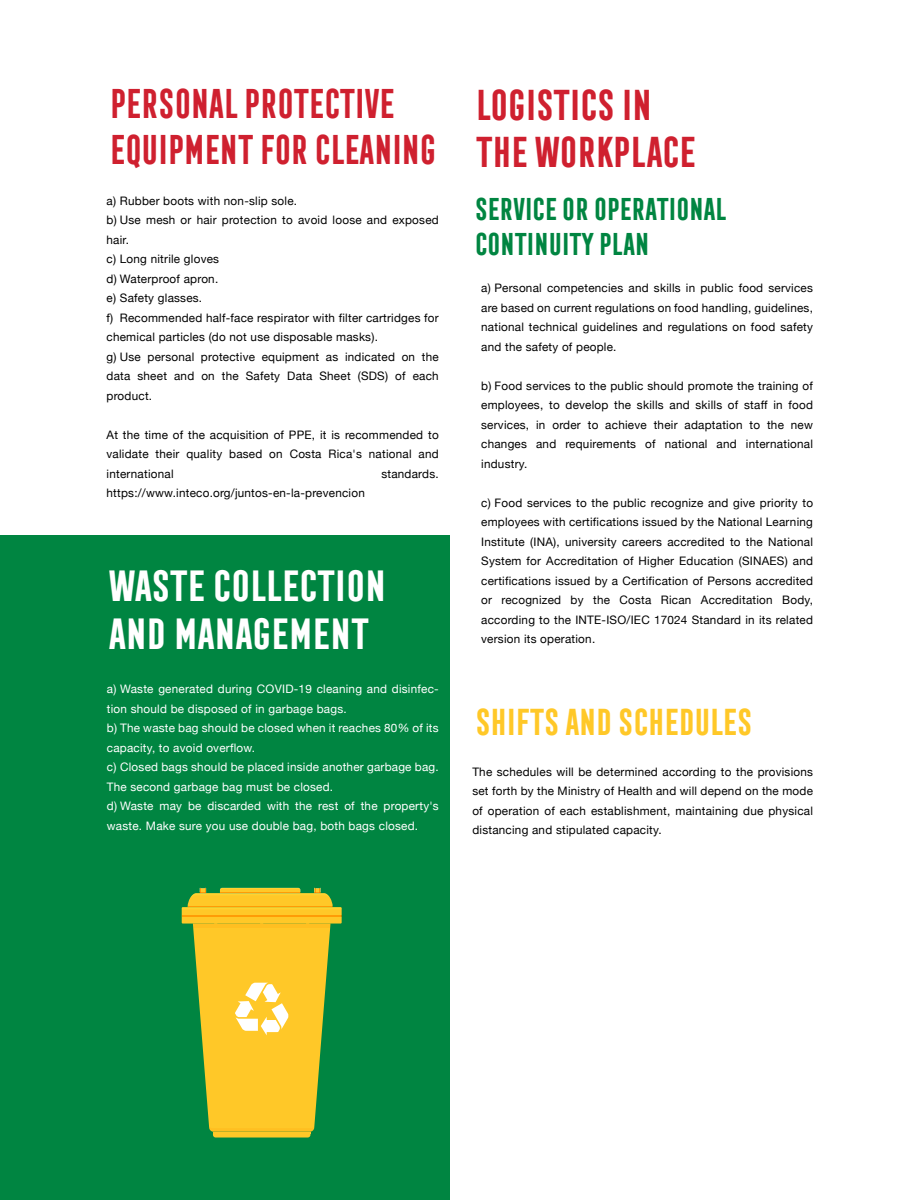
<style>
.page{position:relative;width:900px;height:1200px;background:#fff}
.page>*{position:absolute;margin:0;border:0;box-sizing:border-box;transform-origin:0 0}
.t1{font:700 40.2px/48.2px "Frontage Condensed";letter-spacing:-.12em;color:#fff;scale:1.06 1}
.t2{font:700 39.75px/47.7px "Frontage Condensed";letter-spacing:-.12em;color:#cf202f}
.t3{font:700 38.25px/45.9px "Frontage Condensed";letter-spacing:-.12em;color:#cf202f;scale:.96 1}
.t4{font:700 34.5px "Frontage Condensed";letter-spacing:-.12em;color:#ffc828}
.t5{font:700 29.03px/34.8px "Frontage Condensed";letter-spacing:-.12em;color:#008541}
.t6{font:11.7px/19.5px "Helvetica Neue";letter-spacing:.02em;color:#000;text-align:justify}
.t7{font:11.7px/19.5px "Helvetica Neue";letter-spacing:.02em;color:#fff}
</style>
<div class="page">
<div style="left:0;top:536px;width:450px;height:664px;background:#008541"></div>
<div style="left:182px;top:907px;width:160px;height:17px;background:#ffc828"></div>
<svg style="left:193px;top:923px;width:138px;height:215px;background:#ddc134"></svg>
<svg style="left:182px;top:888px;width:160px;height:21px"></svg>
<h3 class="t3" style="left:107px;top:81px;width:346px">PERSONAL PROTECTIVE<br>EQUIPMENT FOR CLEANING</h3>
<p class="t6" style="left:107px;top:191px;width:334px;text-align:left">a) Rubber boots with non-slip sole.<br>b) Use mesh or hair protection to avoid loose and exposed hair.<br>c) Long nitrile gloves<br>d) Waterproof apron.<br>e) Safety glasses.<br>f) Recommended half-face respirator with filter cartridges for chemical particles (do not use disposable masks).<br>g) Use personal protective equipment as indicated on the data sheet and on the Safety Data Sheet (SDS) of each product.</p>
<p class="t6" style="left:107px;top:425px;width:334px">At the time of the acquisition of PPE, it is recommended to validate their quality based on Costa Rica's national and international</p>
<p class="t6" style="left:381px;top:464px;width:59px">standards.</p>
<p class="t6" style="left:107px;top:484px;width:260px">https://www.inteco.org/juntos-en-la-prevencion</p>
<h1 class="t1" style="left:105px;top:562px;width:268px">WASTE COLLECTION<br>AND MANAGEMENT</h1>
<p class="t7" style="left:107px;top:680px;width:333px">a) Waste generated during COVID-19 cleaning and disinfec&shy;tion should be disposed of in garbage bags.<br>b) The waste bag should be closed when it reaches 80% of its capacity, to avoid overflow.<br>c) Closed bags should be placed inside another garbage bag.<br>The second garbage bag must be closed.<br>d) Waste may be discarded with the rest of the property's waste. Make sure you use double bag, both bags closed.</p>
<h2 class="t2" style="left:472px;top:81px;width:226px">LOGISTICS IN<br>THE WORKPLACE</h2>
<h3 class="t5" style="left:472px;top:191px;width:256px">SERVICE OR OPERATIONAL<br>CONTINUITY PLAN</h3>
<p class="t6" style="left:481px;top:279px;width:333px">a) Personal competencies and skills in public food services are based on current regulations on food handling, guidelines, national technical guidelines and regulations on food safety and the safety of people.</p>
<p class="t6" style="left:481px;top:376px;width:333px">b) Food services to the public should promote the training of employees, to develop the skills and skills of staff in food services, in order to achieve their adaptation to the new changes and requirements of national and international industry.</p>
<p class="t6" style="left:481px;top:493px;width:333px">c) Food services to the public recognize and give priority to employees with certifications issued by the National Learning Institute (INA), university careers accredited to the National System for Accreditation of Higher Education (SINAES) and certifications issued by a Certification of Persons accredited or recognized by the Costa Rican Accreditation Body, according to the INTE-ISO/IEC 17024 Standard in its related version its operation.</p>
<h3 class="t4" style="left:472px;top:702px;width:283px">SHIFTS AND SCHEDULES</h3>
<p class="t6" style="left:472px;top:762px;width:342px">The schedules will be determined according to the provisions set forth by the Ministry of Health and will depend on the mode of operation of each establishment, maintaining due physical distancing and stipulated capacity.</p>
</div>
